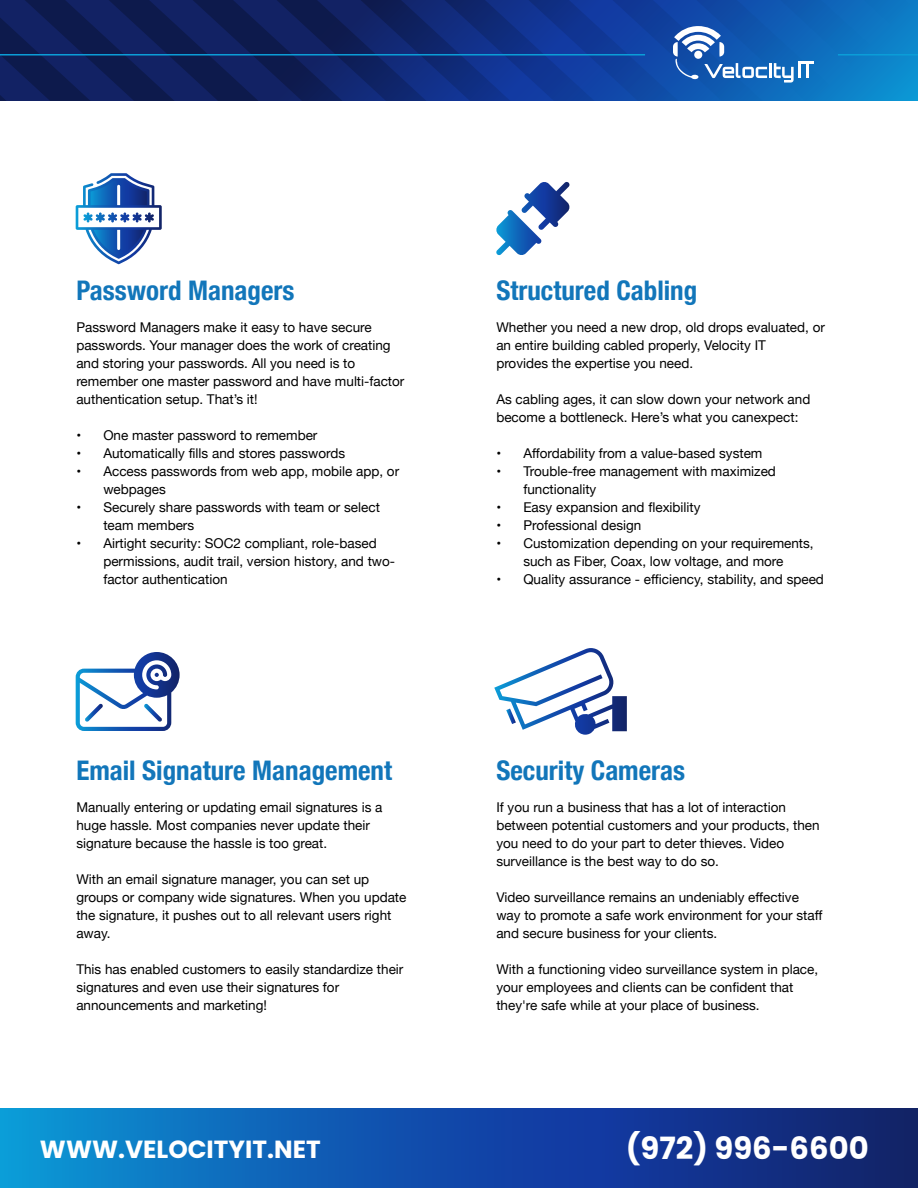
<style>
.page{position:relative;width:918px;height:1188px;background:#fff}
.page>*{position:absolute;margin:0;border:0;box-sizing:border-box;transform-origin:0 0}
.t1{font:700 30.75px "Poppins";color:#fff}
.t2{font:700 condensed 27px "Helvetica Neue";color:#1276ba}
.t3{font:700 24.75px "Poppins";color:#fff}
.t4{font:13.5px/18px "Helvetica Neue";color:#000}
</style>
<div class="page">
<svg style="left:0;top:0;width:918px;height:100px;background:#0f3680"></svg>
<hr style="left:798px;top:61px;width:3px;height:17px;background:#fff">
<hr style="left:806px;top:62px;width:3px;height:16px;background:#fff">
<svg style="left:802px;top:61px;width:12px;height:3px"></svg>
<svg style="left:673px;top:26px;width:121px;height:57px;background:#3e78bf"></svg>
<div style="left:694px;top:51px;width:8px;height:8px;background:#fff;border-radius:50%"></div>
<hr style="left:0;top:54px;width:645px;height:2px;background:#0b9ed8">
<hr style="left:838px;top:54px;width:80px;height:2px;background:#0b9ed8">
<svg style="left:494px;top:648px;width:133px;height:87px"></svg>
<svg style="left:496px;top:182px;width:74px;height:74px"></svg>
<svg style="left:76px;top:652px;width:104px;height:79px"></svg>
<svg style="left:76px;top:173px;width:86px;height:91px"></svg>
<svg style="left:0;top:1108px;width:918px;height:80px;background:#1052a6"></svg>
<h2 class="t2" style="left:76px;top:268px;width:220px">Password Managers</h2>
<p class="t4" style="left:76px;top:319px;width:330px">Password Managers make it easy to have secure passwords. Your manager does the work of creating and storing your passwords. All you need is to remember one master password and have multi-factor authentication setup. That’s it!</p>
<p class="t4" style="left:76px;top:427px;width:243px">• One master password to remember</p>
<p class="t4" style="left:76px;top:445px;width:270px">• Automatically fills and stores passwords</p>
<p class="t4" style="left:103px;top:463px;width:297px;text-indent:-27px">• Access passwords from web app, mobile app, or webpages</p>
<p class="t4" style="left:103px;top:499px;width:278px;text-indent:-27px">• Securely share passwords with team or select team members</p>
<p class="t4" style="left:103px;top:535px;width:293px;text-indent:-27px">• Airtight security: SOC2 compliant, role-based permissions, audit trail, version history, and two&shy;factor authentication</p>
<h2 class="t2" style="left:76px;top:748px;width:317px">Email Signature Management</h2>
<p class="t4" style="left:76px;top:799px;width:308px">Manually entering or updating email signatures is a huge hassle. Most companies never update their signature because the hassle is too great.</p>
<p class="t4" style="left:76px;top:871px;width:332px">With an email signature manager, you can set up groups or company wide signatures. When you update the signature, it pushes out to all relevant users right away.</p>
<p class="t4" style="left:76px;top:961px;width:329px">This has enabled customers to easily standardize their signatures and even use their signatures for announcements and marketing!</p>
<h2 class="t2" style="left:496px;top:268px;width:202px">Structured Cabling</h2>
<p class="t4" style="left:496px;top:319px;width:330px">Whether you need a new drop, old drops evaluated, or an entire building cabled properly, Velocity IT<br>provides the expertise you need.</p>
<p class="t4" style="left:496px;top:391px;width:316px">As cabling ages, it can slow down your network and become a bottleneck. Here’s what you canexpect:</p>
<p class="t4" style="left:496px;top:445px;width:268px">• Affordability from a value-based system</p>
<p class="t4" style="left:523px;top:463px;width:254px;text-indent:-27px">• Trouble-free management with maximized functionality</p>
<p class="t4" style="left:496px;top:499px;width:206px">• Easy expansion and flexibility</p>
<p class="t4" style="left:496px;top:517px;width:147px">• Professional design</p>
<p class="t4" style="left:496px;top:535px;width:319px;text-align:center">• Customization depending on your requirements, such as Fiber, Coax, low voltage, and more</p>
<p class="t4" style="left:496px;top:571px;width:329px">• Quality assurance - efficiency, stability, and speed</p>
<h2 class="t2" style="left:496px;top:748px;width:190px">Security Cameras</h2>
<p class="t4" style="left:496px;top:799px;width:325px">If you run a business that has a lot of interaction between potential customers and your products, then you need to do your part to deter thieves. Video surveillance is the best way to do so.</p>
<p class="t4" style="left:496px;top:889px;width:328px">Video surveillance remains an undeniably effective way to promote a safe work environment for your staff and secure business for your clients.</p>
<p class="t4" style="left:496px;top:961px;width:323px">With a functioning video surveillance system in place, your employees and clients can be confident that they're safe while at your place of business.</p>
<h3 class="t3" style="left:40px;top:1135px;width:282px">WWW.VELOCITYIT.NET</h3>
<h1 class="t1" style="left:626px;top:1131px;width:244px">(972) 996-6600</h1>
</div>
